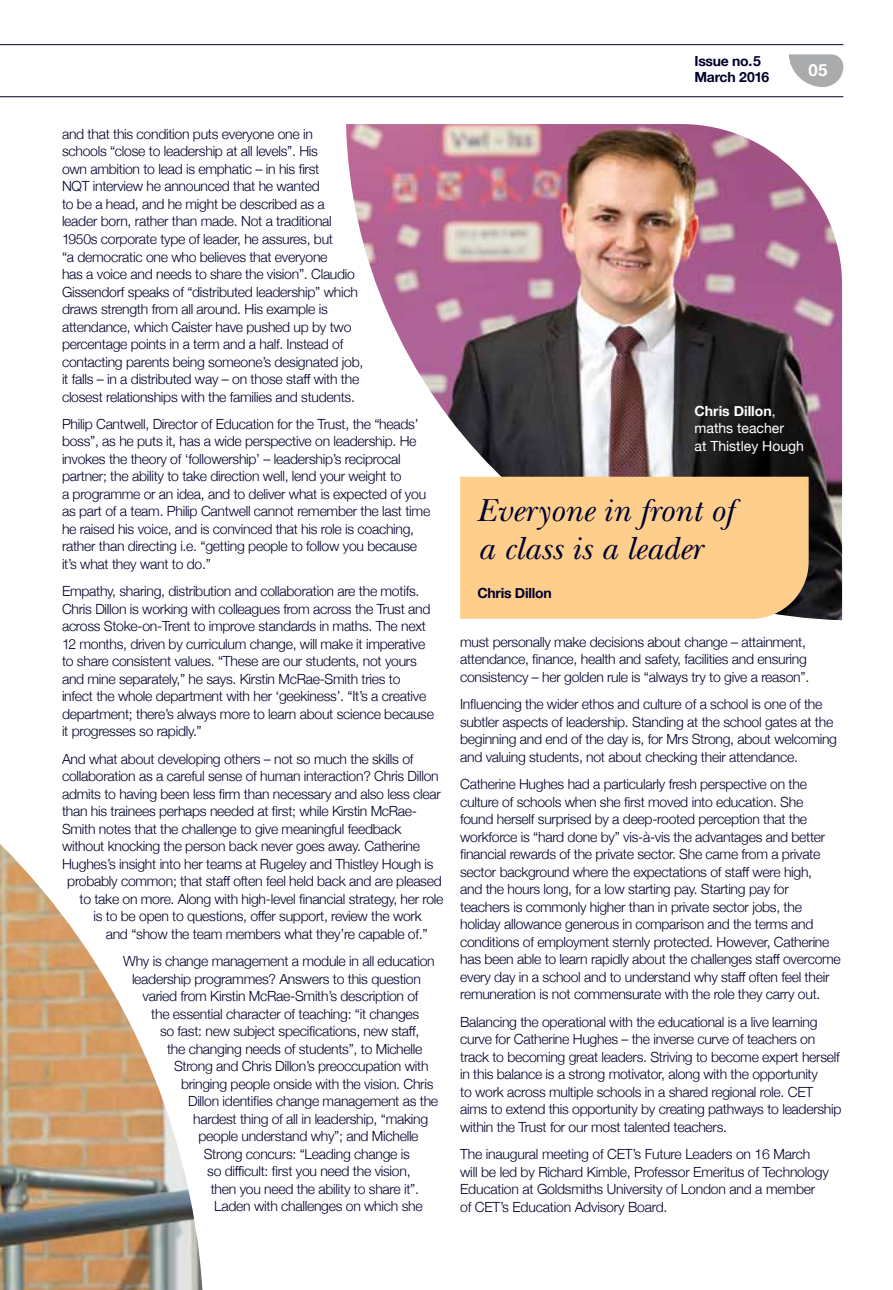
<style>
.page{position:relative;width:893px;height:1290px;background:#fff}
.page>*{position:absolute;margin:0;border:0;box-sizing:border-box;transform-origin:0 0}
.t1{font:italic 33.25px/38.5px "New Baskerville";color:#00002d}
.t2{font:700 16.62px "Helvetica Neue";color:#fff}
.t3{font:300 14px/17.5px "Helvetica Neue";letter-spacing:-.02em;color:#00002d}
.t4{font:14px/17.5px "Helvetica Neue";color:#fff}
.t5{font:700 14px/16.6px "Helvetica Neue";letter-spacing:-.02em;color:#00002d}
.s1{font-weight:700}
</style>
<div class="page">
<img style="left:346px;top:124px;width:496px;height:496px">
<hr style="left:0;top:96px;width:843px;height:1px;background:#00002d">
<hr style="left:0;top:44px;width:843px;height:1px;background:#00002d">
<svg style="left:789px;top:54px;width:54px;height:33px"></svg>
<div style="left:460px;top:477px;width:349px;height:142px;background:#fece8c"></div>
<img style="left:0;top:844px;width:202px;height:446px">
<p class="t5" style="left:694px;top:53px;width:76px">Issue no. 5<br>March 2016</p>
<p class="t2" style="left:809px;top:57px;width:20px">05</p>
<p class="t3" style="left:62px;top:124px;width:303px">and that this condition puts everyone one in<br>schools “close to leadership at all levels”. His<br>own ambition to lead is emphatic – in his first<br>NQT interview he announced that he wanted<br>to be a head, and he might be described as a leader born, rather than made. Not a traditional 1950s corporate type of leader, he assures, but<br>“a democratic one who believes that everyone<br>has a voice and needs to share the vision”. Claudio Gissendorf speaks of “distributed leadership” which draws strength from all around. His example is attendance, which Caister have pushed up by two percentage points in a term and a half. Instead of contacting parents being someone’s designated job, it falls – in a distributed way – on those staff with the closest relationships with the families and students.</p>
<p class="t3" style="left:62px;top:414px;width:370px">Philip Cantwell, Director of Education for the Trust, the “heads’ boss”, as he puts it, has a wide perspective on leadership. He invokes the theory of ‘followership’ – leadership’s reciprocal partner; the ability to take direction well, lend your weight to<br>a programme or an idea, and to deliver what is expected of you as part of a team. Philip Cantwell cannot remember the last time he raised his voice, and is convinced that his role is coaching, rather than directing i.e. “getting people to follow you because it’s what they want to do.”</p>
<p class="t3" style="left:62px;top:582px;width:373px">Empathy, sharing, distribution and collaboration are the motifs.<br>Chris Dillon is working with colleagues from across the Trust and across Stoke-on-Trent to improve standards in maths. The next 12 months, driven by curriculum change, will make it imperative to share consistent values. “These are our students, not yours and mine separately,” he says. Kirstin McRae-Smith tries to infect the whole department with her ‘geekiness’. “It’s a creative department; there’s always more to learn about science because it progresses so rapidly.”</p>
<p class="t3" style="left:62px;top:749px;width:353px">And what about developing others – not so much the skills of</p>
<p class="t3" style="left:62px;top:766px;width:378px">collaboration as a careful sense of human interaction? Chris Dillon</p>
<p class="t3" style="left:62px;top:784px;width:380px">admits to having been less firm than necessary and also less clear</p>
<p class="t3" style="left:62px;top:801px;width:357px">than his trainees perhaps needed at first; while Kirstin McRae-</p>
<p class="t3" style="left:62px;top:819px;width:341px">Smith notes that the challenge to give meaningful feedback</p>
<p class="t3" style="left:62px;top:836px;width:360px">without knocking the person back never goes away. Catherine</p>
<p class="t3" style="left:62px;top:854px;width:373px">Hughes’s insight into her teams at Rugeley and Thistley Hough is</p>
<p class="t3" style="left:67px;top:871px;width:376px">probably common; that staff often feel held back and are pleased</p>
<p class="t3" style="left:80px;top:889px;width:365px">to take on more. Along with high-level financial strategy, her role</p>
<p class="t3" style="left:94px;top:906px;width:330px">is to be open to questions, offer support, review the work</p>
<p class="t3" style="left:106px;top:924px;width:323px">and “show the team members what they’re capable of.”</p>
<p class="t3" style="left:123px;top:951px;width:313px">Why is change management a module in all education</p>
<p class="t3" style="left:132px;top:969px;width:290px">leadership programmes? Answers to this question</p>
<p class="t3" style="left:143px;top:986px;width:278px">varied from Kirstin McRae-Smith’s description of</p>
<p class="t3" style="left:151px;top:1004px;width:269px">the essential character of teaching: “it changes</p>
<p class="t3" style="left:160px;top:1021px;width:261px">so fast: new subject specifications, new staff,</p>
<p class="t3" style="left:167px;top:1039px;width:257px">the changing needs of students”, to Michelle</p>
<p class="t3" style="left:174px;top:1056px;width:256px">Strong and Chris Dillon’s preoccupation with</p>
<p class="t3" style="left:181px;top:1074px;width:254px">bringing people onside with the vision. Chris</p>
<p class="t3" style="left:188px;top:1091px;width:252px">Dillon identifies change management as the</p>
<p class="t3" style="left:193px;top:1109px;width:236px">hardest thing of all in leadership, “making</p>
<p class="t3" style="left:199px;top:1126px;width:222px">people understand why”; and Michelle</p>
<p class="t3" style="left:204px;top:1144px;width:208px">Strong concurs: “Leading change is</p>
<p class="t3" style="left:207px;top:1161px;width:205px">so difficult: first you need the vision,</p>
<p class="t3" style="left:211px;top:1179px;width:210px">then you need the ability to share it”.</p>
<p class="t3" style="left:214px;top:1196px;width:210px">Laden with challenges on which she</p>
<p class="t4" style="left:694px;top:403px;width:111px"><span class="s1">Chris Dillon</span>, maths teacher<br>at Thistley Hough</p>
<h1 class="t1" style="left:477px;top:491px;width:257px">Everyone in front of a class is a leader</h1>
<p class="t5" style="left:477px;top:585px;width:76px">Chris Dillon</p>
<p class="t3" style="left:460px;top:632px;width:351px">must personally make decisions about change – attainment, attendance, finance, health and safety, facilities and ensuring consistency – her golden rule is “always try to give a reason”.</p>
<p class="t3" style="left:460px;top:694px;width:378px">Influencing the wider ethos and culture of a school is one of the subtler aspects of leadership. Standing at the school gates at the beginning and end of the day is, for Mrs Strong, about welcoming and valuing students, not about checking their attendance.</p>
<p class="t3" style="left:460px;top:774px;width:382px">Catherine Hughes had a particularly fresh perspective on the culture of schools when she first moved into education. She<br>found herself surprised by a deep-rooted perception that the workforce is “hard done by” vis-à-vis the advantages and better financial rewards of the private sector. She came from a private sector background where the expectations of staff were high,<br>and the hours long, for a low starting pay. Starting pay for teachers is commonly higher than in private sector jobs, the holiday allowance generous in comparison and the terms and conditions of employment sternly protected. However, Catherine has been able to learn rapidly about the challenges staff overcome every day in a school and to understand why staff often feel their remuneration is not commensurate with the role they carry out.</p>
<p class="t3" style="left:460px;top:1012px;width:383px">Balancing the operational with the educational is a live learning curve for Catherine Hughes – the inverse curve of teachers on track to becoming great leaders. Striving to become expert herself in this balance is a strong motivator, along with the opportunity<br>to work across multiple schools in a shared regional role. CET aims to extend this opportunity by creating pathways to leadership within the Trust for our most talented teachers.</p>
<p class="t3" style="left:460px;top:1144px;width:370px">The inaugural meeting of CET’s Future Leaders on 16 March will be led by Richard Kimble, Professor Emeritus of Technology Education at Goldsmiths University of London and a member of CET’s Education Advisory Board.</p>
</div>
